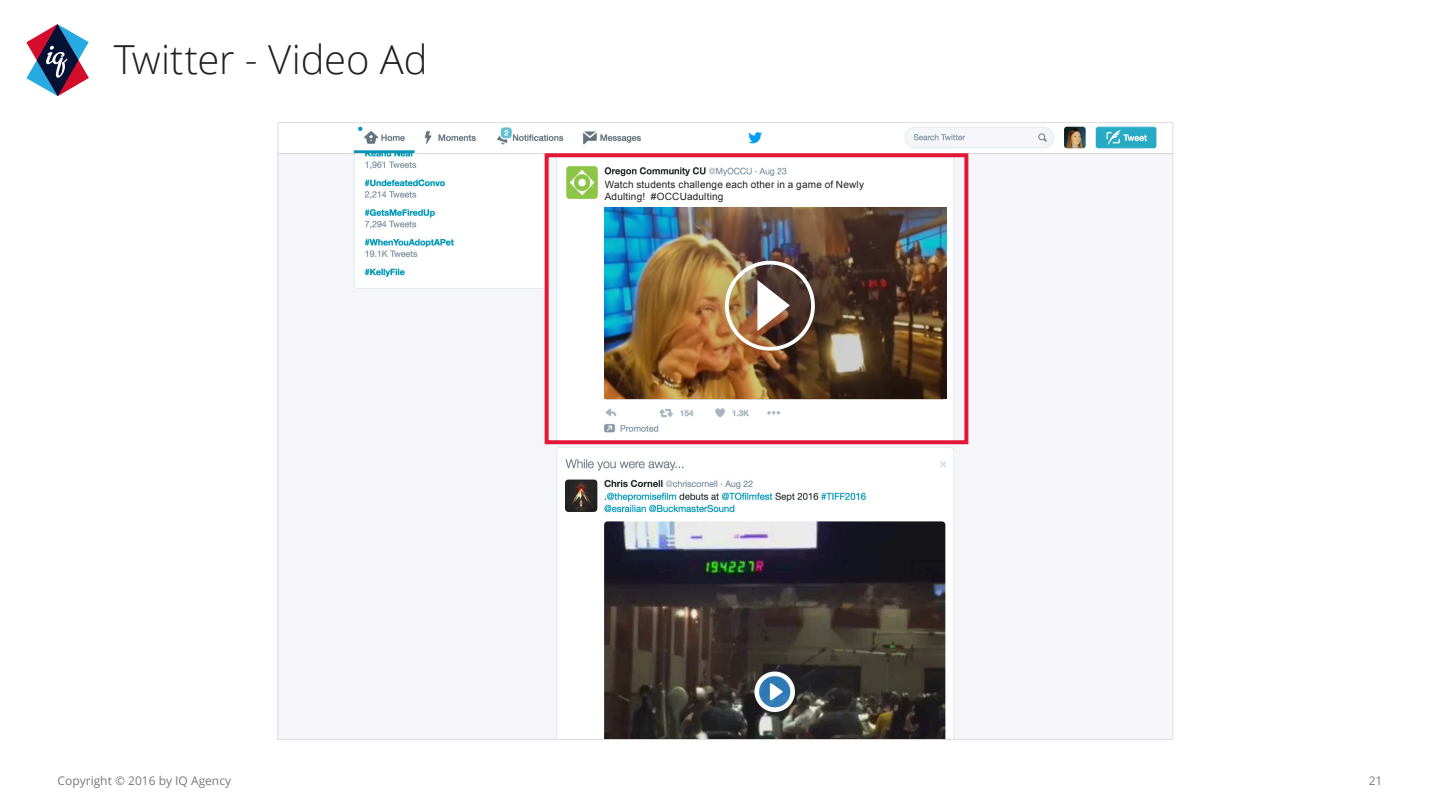
<style>
.page{position:relative;width:1440px;height:811px;background:#fff}
.page>*{position:absolute;margin:0;border:0;box-sizing:border-box;transform-origin:0 0}
.t1{font:300 40px "Open Sans";letter-spacing:-.005em;color:#231f20}
.t2{font:12px "Open Sans";color:#777877}
.Bullet{font:10px/12px "Arial";letter-spacing:.02em;color:#231f20}
</style>
<div class="page">
<svg style="left:26px;top:24px;width:63px;height:72px"></svg>
<img style="left:279px;top:126px;width:892px;height:612px">
<img style="left:561px;top:161px;width:378px;height:40px">
<img style="left:605px;top:207px;width:342px;height:192px">
<div style="left:680px;top:215px;width:180px;height:181px;background:#231f20;opacity:.75"></div>
<div style="left:725px;top:261px;width:90px;height:90px;border:4px solid #fff;border-radius:50%"></div>
<svg style="left:757px;top:280px;width:33px;height:51px"></svg>
<div style="left:545px;top:153px;width:423px;height:291px;border:4px solid #e31837"></div>
<div style="left:602px;top:181px;width:272px;height:22px;background:#fff"></div>
<h1 class="t1" style="left:114px;top:32px;width:315px">Twitter - Video Ad</h1>
<p class="Bullet" style="left:605px;top:179px;width:261px">Watch students challenge each other in a game of Newly<br>Adulting! #OCCUadulting</p>
<p class="t2" style="left:58px;top:772px;width:175px">Copyright © 2016 by IQ Agency</p>
<p class="t2" style="left:1369px;top:772px;width:15px">21</p>
</div>
